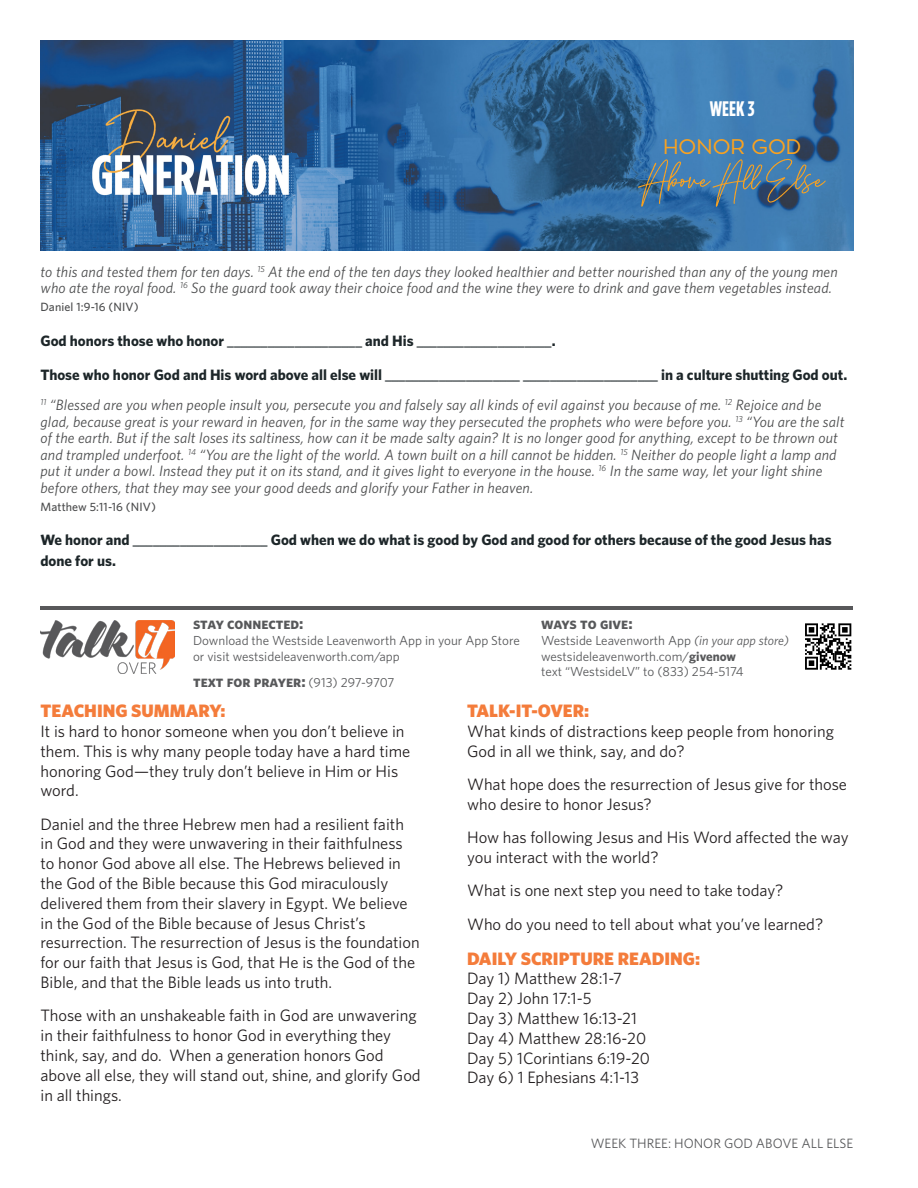
<style>
.page{position:relative;width:918px;height:1188px;background:#fff}
.page>*{position:absolute;margin:0;border:0;box-sizing:border-box;transform-origin:0 0}
.t1{font:60px "Aurelly Signature ALT";color:#f9a220}
.t2{font:21px "Zona Pro";color:#f9a220}
.t3{font:700 condensed 21px "Gotham HTF";color:#fff}
.H2_Orange{font:900 18px "Whitney HTF";color:#f47c3b}
.TIO-paragraph{font:16.5px/19.8px "Whitney HTF";color:#231f20}
.TIO-Scriptures{font:16.5px "Whitney HTF";color:#231f20}
.t4{font:16.05px "Whitney HTF Bold SC";letter-spacing:-.005em;color:#57585a}
.Scripture_Left_Last_Paragraph{font:italic 15px/16.5px "Whitney HTF";letter-spacing:.01em;color:#4b4c4d}
.Fillin_Bold{font:700 15px/21px "Whitney HTF";color:#1d2629}
.t5{font:13.5px "Whitney HTF";color:#57585a}
.t6{font:13.05px/15.8px "Whitney HTF";color:#57585a}
.Scripture_Reference_Left{font:500 12px "Whitney HTF";letter-spacing:.01em;color:#4b4c4d}
.s1{font-family:"Whitney HTF";font-size:13.05px}
.s2{font-style:italic}
.s3{font-weight:700}
</style>
<div class="page">
<hr style="left:40px;top:606px;width:813px;height:3px;background:#58585a">
<img style="left:41px;top:620px;width:133px;height:53px">
<svg style="left:851px;top:623px;width:1px;height:47px"></svg>
<svg style="left:805px;top:623px;width:46px;height:47px"></svg>
<img style="left:40px;top:40px;width:813px;height:210px">
<p class="t3" style="left:710px;top:97px;width:46px">WEEK 3</p>
<p class="t2" style="left:663px;top:133px;width:140px">HONOR GOD</p>
<h1 class="t1" style="left:641px;top:153px;width:185px">Above All Else</h1>
<p class="Scripture_Left_Last_Paragraph" style="left:40px;top:263px;width:799px">to this and tested them for ten days. <sup>15</sup> At the end of the ten days they looked healthier and better nourished than any of the young men who ate the royal food. <sup>16</sup> So the guard took away their choice food and the wine they were to drink and gave them vegetables instead.</p>
<p class="Scripture_Reference_Left" style="left:40px;top:300px;width:100px">Daniel 1:9-16 (NIV)</p>
<p class="Fillin_Bold" style="left:40px;top:330px;width:517px">God honors those who honor ____________________ and His ____________________.</p>
<p class="Fillin_Bold" style="left:40px;top:364px;width:808px">Those who honor God and His word above all else will ____________________ ____________________ in a culture shutting God out.</p>
<p class="Scripture_Left_Last_Paragraph" style="left:40px;top:397px;width:805px"><sup>11</sup> “Blessed are you when people insult you, persecute you and falsely say all kinds of evil against you because of me. <sup>12</sup> Rejoice and be glad, because great is your reward in heaven, for in the same way they persecuted the prophets who were before you. <sup>13</sup> “You are the salt of the earth. But if the salt loses its saltiness, how can it be made salty again? It is no longer good for anything, except to be thrown out and trampled underfoot. <sup>14</sup> “You are the light of the world. A town built on a hill cannot be hidden. <sup>15</sup> Neither do people light a lamp and put it under a bowl. Instead they put it on its stand, and it gives light to everyone in the house. <sup>16</sup> In the same way, let your light shine before others, that they may see your good deeds and glorify your Father in heaven.</p>
<p class="Scripture_Reference_Left" style="left:40px;top:500px;width:117px">Matthew 5:11-16 (NIV)</p>
<p class="Fillin_Bold" style="left:40px;top:529px;width:793px">We honor and ____________________ God when we do what is good by God and good for others because of the good Jesus has done for us.</p>
<p class="t4" style="left:193px;top:614px;width:112px">stay connected:</p>
<p class="t6" style="left:193px;top:632px;width:328px">Download the Westside Leavenworth App in your App Store or visit westsideleavenworth.com/app</p>
<p class="t4" style="left:193px;top:671px;width:203px">text for prayer: <span class="s1">(913) 297-9707</span></p>
<p class="t4" style="left:541px;top:614px;width:93px">ways to give:</p>
<p class="t6" style="left:541px;top:632px;width:249px">Westside Leavenworth App <span class="s2">(in your app store) </span>westsideleavenworth.com/<span class="s3">givenow<br></span>text “WestsideLV” to (833) 254-5174</p>
<p class="H2_Orange" style="left:40px;top:700px;width:187px">TEACHING SUMMARY:</p>
<p class="TIO-paragraph" style="left:40px;top:721px;width:371px">It is hard to honor someone when you don’t believe in them. This is why many people today have a hard time honoring God—they truly don’t believe in Him or His word.</p>
<p class="TIO-paragraph" style="left:40px;top:814px;width:381px">Daniel and the three Hebrew men had a resilient faith in God and they were unwavering in their faithfulness to honor God above all else. The Hebrews believed in the God of the Bible because this God miraculously delivered them from their slavery in Egypt. We believe in the God of the Bible because of Jesus Christ’s resurrection. The resurrection of Jesus is the foundation for our faith that Jesus is God, that He is the God of the Bible, and that the Bible leads us into truth.</p>
<p class="TIO-paragraph" style="left:40px;top:1005px;width:382px">Those with an unshakeable faith in God are unwavering in their faithfulness to honor God in everything they think, say, and do. When a generation honors God above all else, they will stand out, shine, and glorify God in all things.</p>
<p class="H2_Orange" style="left:467px;top:700px;width:124px">TALK-IT-OVER:</p>
<p class="TIO-paragraph" style="left:467px;top:721px;width:368px">What kinds of distractions keep people from honoring<br>God in all we think, say, and do?</p>
<p class="TIO-paragraph" style="left:467px;top:774px;width:381px">What hope does the resurrection of Jesus give for those who desire to honor Jesus?</p>
<p class="TIO-paragraph" style="left:467px;top:827px;width:383px">How has following Jesus and His Word affected the way you interact with the world?</p>
<p class="TIO-paragraph" style="left:467px;top:880px;width:318px">What is one next step you need to take today?</p>
<p class="TIO-paragraph" style="left:467px;top:914px;width:358px">Who do you need to tell about what you’ve learned?</p>
<p class="H2_Orange" style="left:467px;top:947px;width:235px">DAILY SCRIPTURE READING:</p>
<p class="TIO-Scriptures" style="left:467px;top:969px;width:156px">Day 1) Matthew 28:1-7</p>
<p class="TIO-Scriptures" style="left:467px;top:989px;width:126px">Day 2) John 17:1-5</p>
<p class="TIO-Scriptures" style="left:467px;top:1009px;width:171px">Day 3) Matthew 16:13-21</p>
<p class="TIO-Scriptures" style="left:467px;top:1028px;width:181px">Day 4) Matthew 28:16-20</p>
<p class="TIO-Scriptures" style="left:467px;top:1048px;width:184px">Day 5) 1Corintians 6:19-20</p>
<p class="TIO-Scriptures" style="left:467px;top:1068px;width:173px">Day 6) 1 Ephesians 4:1-13</p>
<p class="t5" style="left:591px;top:1135px;width:264px">WEEK THREE: HONOR GOD ABOVE ALL ELSE</p>
</div>
